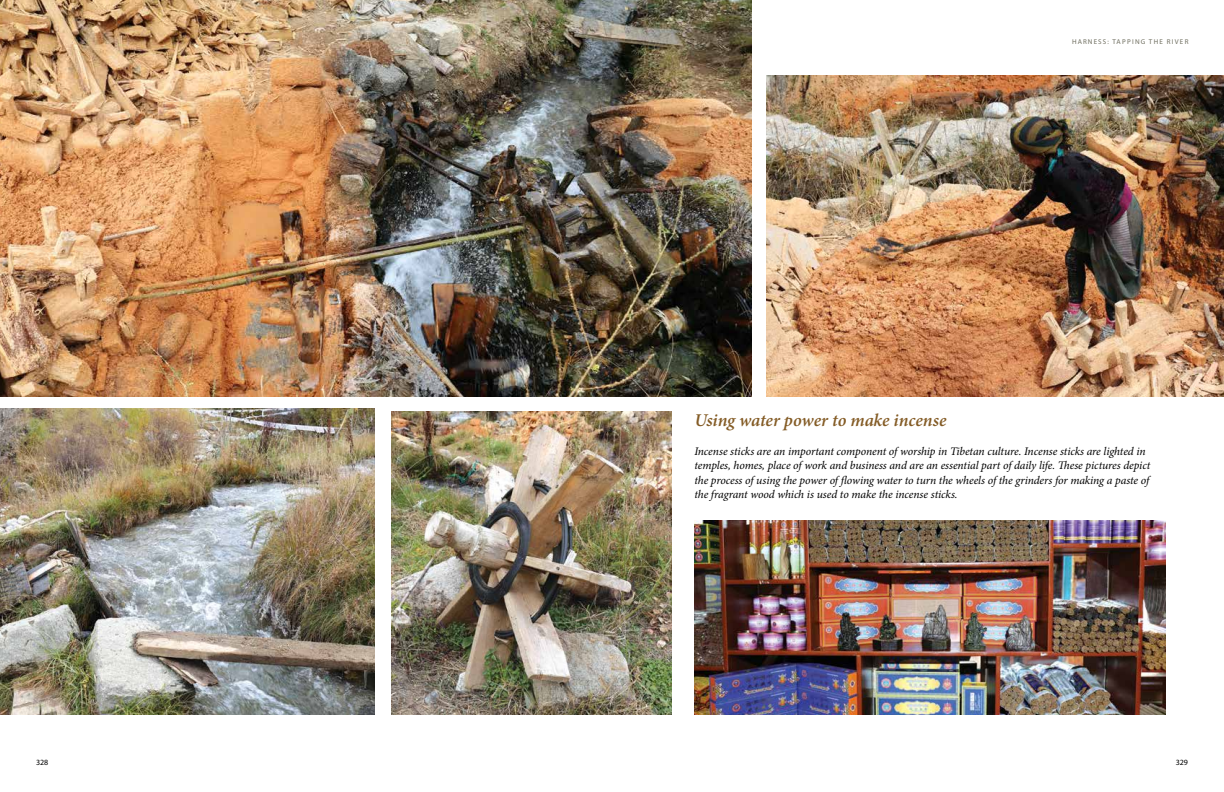
<style>
.page{position:relative;width:1224px;height:792px;background:#fff}
.page>*{position:absolute;margin:0;border:0;box-sizing:border-box;transform-origin:0 0}
.t1{font:italic 600 18px "Minion Pro";letter-spacing:-.005em;color:#845c26}
.t2{font:italic 11.6px/14.5px "Minion Pro";letter-spacing:-.01em;color:#000}
.t3{font:8px "Myriad Pro";color:#000}
.t4{font:7px "Myriad Pro";letter-spacing:.18em;color:#6e6d5e}
</style>
<div class="page">
<img style="left:392px;top:411px;width:280px;height:304px">
<img style="left:0;top:409px;width:375px;height:306px">
<img style="left:0;top:0;width:752px;height:396px">
<img style="left:767px;top:76px;width:457px;height:320px">
<img style="left:694px;top:521px;width:471px;height:194px">
<p class="t4" style="left:1072px;top:37px;width:118px">HARNESS: TAPPING THE RIVER</p>
<h1 class="t1" style="left:694px;top:407px;width:254px">Using water power to make incense</h1>
<p class="t2" style="left:694px;top:444px;width:458px">Incense sticks are an important component of worship in Tibetan culture. Incense sticks are lighted in temples, homes, place of work and business and are an essential part of daily life. These pictures depict the process of using the power of flowing water to turn the wheels of the grinders for making a paste of the fragrant wood which is used to make the incense sticks.</p>
<p class="t3" style="left:36px;top:757px;width:14px">328</p>
<p class="t3" style="left:1176px;top:757px;width:14px">329</p>
</div>
